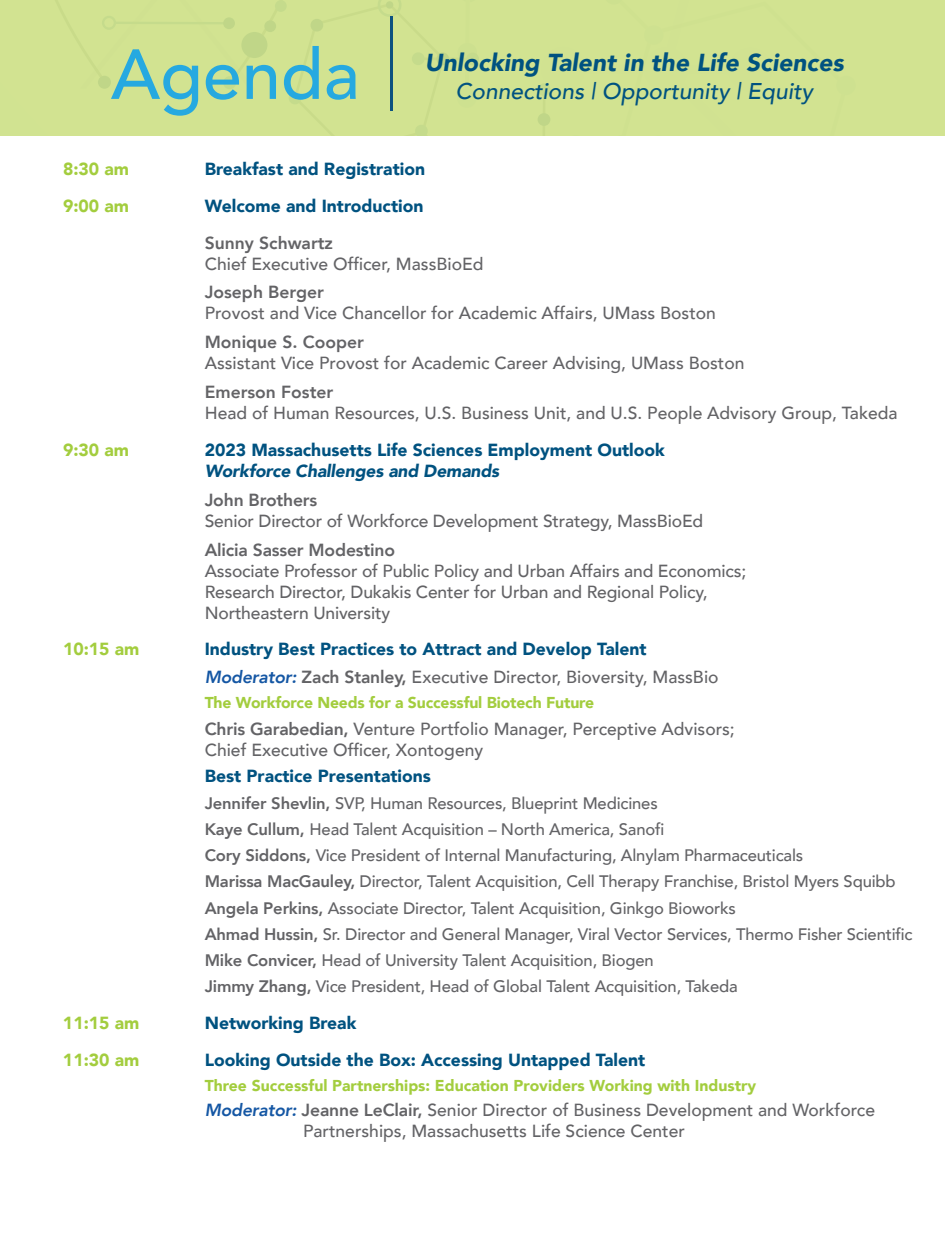
<style>
.page{position:relative;width:945px;height:1260px;background:#fff}
.page>*{position:absolute;margin:0;border:0;box-sizing:border-box;transform-origin:0 0}
.t1{font:500 70px "Avenir";color:#26a9e0}
.t2{font:italic 900 24.5px "Avenir";color:#005280}
.t3{font:italic 500 22.75px "Avenir";color:#005280}
.t4{font:500 17.5px/21px "Avenir";color:#636366}
.t5{font:900 17.5px/27.3px "Avenir";color:#005280}
.t6{font:800 17.5px "Avenir";color:#636366}
.t7{font:900 17.5px "Avenir";color:#a3cd3e}
.t8{font:italic 900 17.5px "Avenir";letter-spacing:-.01em;color:#005280}
.t9{font:500 16.62px/26.2px "Avenir";letter-spacing:-.01em;color:#636366}
.t10{font:900 15.75px "Avenir";color:#a3cd3e}
.s1{font-weight:800;font-style:italic;color:#1557a4}
.s2{font-weight:800;color:#636366}
.s3{font-weight:500;color:#636366}
.s4{font-weight:800}
</style>
<div class="page">
<div style="left:0;top:0;width:945px;height:136px;background:#d2e391"></div>
<hr style="left:390px;top:17px;width:3px;height:94px;background:#0c5280">
<h1 class="t1" style="left:111px;top:14px;width:250px">Agenda</h1>
<h2 class="t2" style="left:425px;top:42px;width:421px">Unlocking Talent in the Life Sciences</h2>
<h3 class="t3" style="left:456px;top:77px;width:359px">Connections | Opportunity | Equity</h3>
<p class="t7" style="left:63px;top:154px;width:68px">8:30 am</p>
<p class="t5" style="left:205px;top:155px;width:222px">Breakfast and Registration</p>
<p class="t7" style="left:63px;top:191px;width:68px">9:00 am</p>
<p class="t5" style="left:205px;top:192px;width:220px">Welcome and Introduction</p>
<p class="t6" style="left:205px;top:229px;width:130px">Sunny Schwartz</p>
<p class="t4" style="left:205px;top:252px;width:280px">Chief Executive Officer, MassBioEd</p>
<p class="t6" style="left:205px;top:279px;width:121px">Joseph Berger</p>
<p class="t4" style="left:205px;top:302px;width:513px">Provost and Vice Chancellor for Academic Affairs, UMass Boston</p>
<p class="t6" style="left:205px;top:329px;width:161px">Monique S. Cooper</p>
<p class="t4" style="left:205px;top:352px;width:541px">Assistant Vice Provost for Academic Career Advising, UMass Boston</p>
<p class="t6" style="left:205px;top:378px;width:130px">Emerson Foster</p>
<p class="t4" style="left:205px;top:402px;width:694px">Head of Human Resources, U.S. Business Unit, and U.S. People Advisory Group, Takeda</p>
<p class="t7" style="left:63px;top:435px;width:68px">9:30 am</p>
<p class="t5" style="left:205px;top:436px;width:462px">2023 Massachusetts Life Sciences Employment Outlook</p>
<p class="t8" style="left:205px;top:456px;width:296px">Workforce Challenges and Demands</p>
<p class="t6" style="left:205px;top:486px;width:114px">John Brothers</p>
<p class="t4" style="left:205px;top:509px;width:500px">Senior Director of Workforce Development Strategy, MassBioEd</p>
<p class="t6" style="left:205px;top:536px;width:192px">Alicia Sasser Modestino</p>
<p class="t4" style="left:205px;top:559px;width:543px">Associate Professor of Public Policy and Urban Affairs and Economics;<br>Research Director, Dukakis Center for Urban and Regional Policy,<br>Northeastern University</p>
<p class="t7" style="left:63px;top:634px;width:78px">10:15 am</p>
<p class="t5" style="left:205px;top:635px;width:515px">Industry Best Practices to Attract and Develop Talent<br><span class="s1">Moderator:</span> <span class="s2">Zach Stanley,</span> <span class="s3">Executive Director, Bioversity, MassBio</span></p>
<p class="t10" style="left:205px;top:689px;width:391px">The Workforce Needs for a Successful Biotech Future</p>
<p class="t4" style="left:205px;top:718px;width:532px"><span class="s4">Chris Garabedian,</span> Venture Portfolio Manager, Perceptive Advisors;<br>Chief Executive Officer, Xontogeny</p>
<p class="t5" style="left:205px;top:762px;width:228px">Best Practice Presentations</p>
<p class="t9" style="left:205px;top:789px;width:709px"><span class="s4">Jennifer Shevlin,</span> SVP, Human Resources, Blueprint Medicines<br><span class="s4">Kaye Cullum,</span> Head Talent Acquisition – North America, Sanofi<br><span class="s4">Cory Siddons,</span> Vice President of Internal Manufacturing, Alnylam Pharmaceuticals<br><span class="s4">Marissa MacGauley,</span> Director, Talent Acquisition, Cell Therapy Franchise, Bristol Myers Squibb <span class="s4">Angela Perkins,</span> Associate Director, Talent Acquisition, Ginkgo Bioworks<br><span class="s4">Ahmad Hussin,</span> Sr. Director and General Manager, Viral Vector Services, Thermo Fisher Scientific <span class="s4">Mike Convicer,</span> Head of University Talent Acquisition, Biogen<br><span class="s4">Jimmy Zhang,</span> Vice President, Head of Global Talent Acquisition, Takeda</p>
<p class="t7" style="left:63px;top:1008px;width:78px">11:15 am</p>
<p class="t5" style="left:205px;top:1009px;width:153px">Networking Break</p>
<p class="t7" style="left:63px;top:1045px;width:78px">11:30 am</p>
<p class="t5" style="left:205px;top:1046px;width:442px">Looking Outside the Box: Accessing Untapped Talent</p>
<p class="t10" style="left:205px;top:1072px;width:553px">Three Successful Partnerships: Education Providers Working with Industry</p>
<p class="t4" style="left:303px;top:1098px;width:573px;text-indent:-98px"><span class="s1">Moderator:</span> <span class="s4">Jeanne LeClair,</span> Senior Director of Business Development and Workforce<br>Partnerships, Massachusetts Life Science Center</p>
</div>
